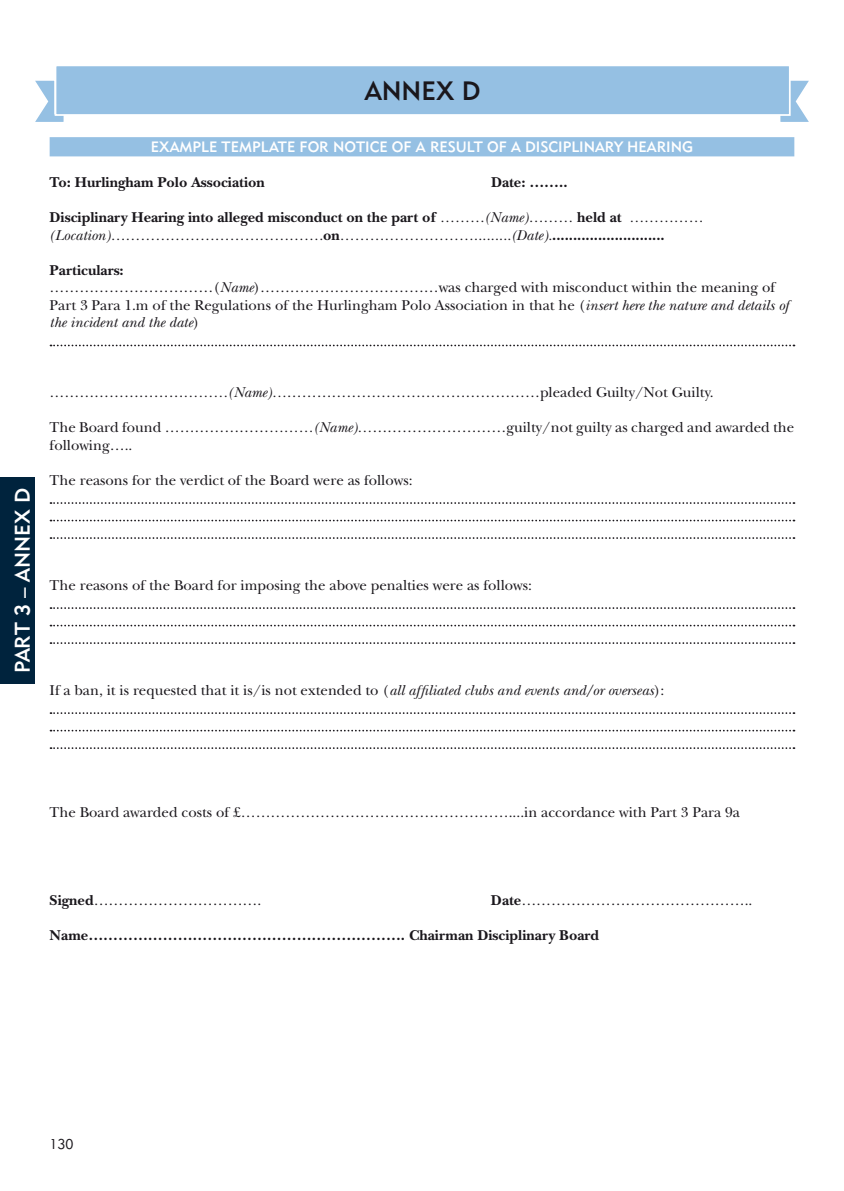
<style>
.page{position:relative;width:844px;height:1191px;background:#fff}
.page>*{position:absolute;margin:0;border:0;box-sizing:border-box;transform-origin:0 0}
.t1{font:26.25px "Geometric 415 BT Medium A";color:#1a171c}
.t2{font:21px "Geometric 415 BT Medium A";color:#fff}
.t3{font:14.88px/17.5px "New Baskerville Std";color:#1a171c}
.t4{font:700 14.88px/17.5px "New Baskerville Std";color:#1a171c}
.t5{font:14.88px "Geometric 415 BT Medium A";color:#fff}
.t6{font:14px "Geometric 415 BT Lite A";color:#1a171c}
.s1{font-weight:400;font-style:italic}
.s2{font-weight:700}
.s3{font-style:italic}
</style>
<div class="page">
<svg style="left:35px;top:80px;width:29px;height:42px"></svg>
<svg style="left:780px;top:80px;width:29px;height:42px"></svg>
<div style="left:55px;top:65px;width:734px;height:50px;background:#95c0e3"></div>
<div style="left:55px;top:64px;width:735px;height:52px;border:2px solid #fff"></div>
<div style="left:50px;top:137px;width:744px;height:19px;background:#95c0e3"></div>
<svg style="left:50px;top:344px;width:744px;height:2px"></svg>
<svg style="left:50px;top:502px;width:744px;height:2px"></svg>
<svg style="left:50px;top:519px;width:744px;height:2px"></svg>
<svg style="left:50px;top:537px;width:744px;height:2px"></svg>
<svg style="left:50px;top:607px;width:744px;height:2px"></svg>
<svg style="left:50px;top:624px;width:744px;height:2px"></svg>
<svg style="left:50px;top:642px;width:744px;height:2px"></svg>
<svg style="left:50px;top:712px;width:744px;height:2px"></svg>
<svg style="left:50px;top:729px;width:744px;height:2px"></svg>
<svg style="left:50px;top:747px;width:744px;height:2px"></svg>
<div style="left:0;top:477px;width:35px;height:207px;background:#00233d"></div>
<h1 class="t1" style="left:364px;top:75px;width:117px">ANNEX D</h1>
<p class="t5" style="left:151px;top:138px;width:543px">EXAMPLE TEMPLATE FOR NOTICE OF A RESULT OF A DISCIPLINARY HEARING</p>
<p class="t4" style="left:50px;top:173px;width:217px">To: Hurlingham Polo Association</p>
<p class="t4" style="left:491px;top:173px;width:78px">Date: ……..</p>
<p class="t4" style="left:50px;top:208px;width:655px">Disciplinary Hearing into alleged misconduct on the part of <span class="s1">………(Name)………</span> held at <span class="s1">…………… (Location)…………………………………….</span>on<span class="s1">……………………….........(Date).</span>...........................</p>
<p class="t3" style="left:50px;top:261px;width:740px"><span class="s2">Particulars:<br></span>……………………………(<span class="s3">Name</span>)………………………………was charged with misconduct within the meaning of Part 3 Para 1.m of the Regulations of the Hurlingham Polo Association in that he (<span class="s3">insert here the nature and details of the incident and the date</span>)</p>
<h2 class="t2" style="left:10px;top:673px;width:187px;rotate:-90deg">PART 3 – ANNEX D</h2>
<p class="t3" style="left:50px;top:383px;width:665px">………………………<span class="s3">………(Name)…</span>……………………………………………pleaded Guilty/Not Guilty.</p>
<p class="t3" style="left:50px;top:419px;width:746px">The Board found …………………<span class="s3">………(Name)…</span>………………………guilty/not guilty as charged and awarded the following…..</p>
<p class="t3" style="left:50px;top:471px;width:364px">The reasons for the verdict of the Board were as follows:</p>
<p class="t3" style="left:50px;top:576px;width:483px">The reasons of the Board for imposing the above penalties were as follows:</p>
<p class="t3" style="left:50px;top:681px;width:616px">If a ban, it is requested that it is/is not extended to (<span class="s3">all affiliated clubs and events and/or overseas</span>):</p>
<p class="t3" style="left:50px;top:803px;width:691px">The Board awarded costs of £………………………………………………....in accordance with Part 3 Para 9a</p>
<p class="t3" style="left:50px;top:891px;width:213px"><span class="s2">Signed</span>…………………………….</p>
<p class="t3" style="left:491px;top:891px;width:263px"><span class="s2">Date</span>………………………………………..</p>
<p class="t4" style="left:50px;top:926px;width:550px">Name………………………………………………………. Chairman Disciplinary Board</p>
<p class="t6" style="left:50px;top:1135px;width:25px">130</p>
</div>
